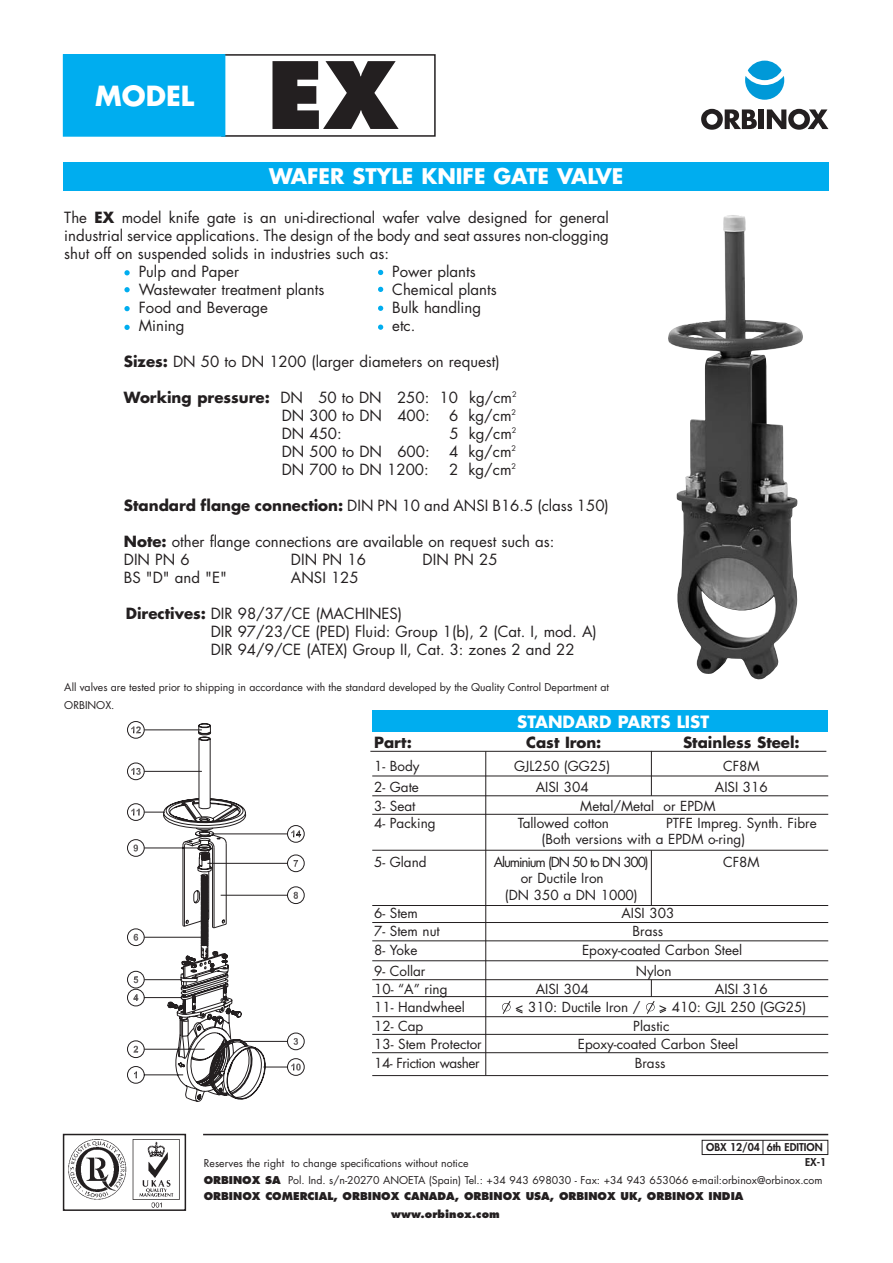
<style>
.page{position:relative;width:893px;height:1263px;background:#fff}
.page>*{position:absolute;margin:0;border:0;box-sizing:border-box;transform-origin:0 0}
.t1{font:800 90px "Futura";color:#231f20}
.t2{font:700 27px "Futura";color:#fff}
.t3{font:700 21px "Futura";color:#fff}
.t4{font:700 16.5px "Futura";color:#fff}
.t5{font:15px/18px "Futura";color:#231f20}
.t6{font:700 15px "Futura";color:#231f20}
.t7{font:13.5px/16.5px "Futura";color:#231f20}
.t8{font:13.5px "Futura";letter-spacing:-.085em;color:#231f20}
.t9{font:13.5px "Futura";letter-spacing:-.03em;color:#231f20}
.t10{font:10.5px/18px "Futura";color:#231f20}
.t11{font:800 10.5px/18.1px "Futura";color:#231f20}
.t12{font:800 10.5px/15px "Futura";color:#231f20}
.s1{font-weight:700}
.s2{font-weight:800}
</style>
<div class="page">
<div style="left:372px;top:710px;width:456px;height:22px;background:#00adef"></div>
<div style="left:221px;top:54px;width:214px;height:83px;border:2px solid #231f20"></div>
<div style="left:64px;top:55px;width:161px;height:81px;background:#00adef"></div>
<div style="left:63px;top:54px;width:162px;height:83px;border:2px solid #00adef"></div>
<div style="left:64px;top:162px;width:765px;height:29px;background:#00adef"></div>
<hr style="left:372px;top:1034px;width:456px;height:1px;background:#231f20">
<hr style="left:372px;top:1075px;width:456px;height:1px;background:#231f20">
<hr style="left:370px;top:751px;width:456px;height:1px;background:#231f20">
<hr style="left:372px;top:776px;width:456px;height:1px;background:#231f20">
<hr style="left:372px;top:795px;width:456px;height:1px;background:#231f20">
<hr style="left:372px;top:814px;width:456px;height:1px;background:#231f20">
<hr style="left:372px;top:850px;width:456px;height:1px;background:#231f20">
<hr style="left:372px;top:905px;width:456px;height:1px;background:#231f20">
<hr style="left:372px;top:940px;width:456px;height:1px;background:#231f20">
<hr style="left:372px;top:922px;width:456px;height:1px;background:#231f20">
<hr style="left:372px;top:960px;width:456px;height:1px;background:#231f20">
<hr style="left:372px;top:979px;width:456px;height:1px;background:#231f20">
<hr style="left:372px;top:1016px;width:456px;height:1px;background:#231f20">
<hr style="left:372px;top:996px;width:456px;height:1px;background:#231f20">
<hr style="left:485px;top:751px;width:1px;height:324px;background:#231f20">
<hr style="left:651px;top:751px;width:1px;height:45px;background:#231f20">
<hr style="left:651px;top:850px;width:1px;height:55px;background:#231f20">
<hr style="left:372px;top:1052px;width:456px;height:1px;background:#231f20">
<svg style="left:701px;top:109px;width:55px;height:21px"></svg>
<div style="left:759px;top:109px;width:5px;height:20px;background:#231f20"></div>
<svg style="left:766px;top:109px;width:62px;height:21px"></svg>
<div style="left:747px;top:61px;width:34px;height:19px;background:#0099d8;border-radius:50%"></div>
<svg style="left:745px;top:76px;width:39px;height:24px"></svg>
<svg style="left:124px;top:270px;width:6px;height:5px"></svg>
<svg style="left:124px;top:287px;width:6px;height:5px"></svg>
<svg style="left:124px;top:306px;width:6px;height:5px"></svg>
<svg style="left:124px;top:325px;width:6px;height:5px"></svg>
<svg style="left:378px;top:270px;width:5px;height:5px"></svg>
<svg style="left:378px;top:287px;width:5px;height:5px"></svg>
<svg style="left:378px;top:306px;width:5px;height:5px"></svg>
<svg style="left:378px;top:325px;width:5px;height:5px"></svg>
<svg style="left:502px;top:1001px;width:21px;height:13px"></svg>
<svg style="left:646px;top:980px;width:21px;height:34px"></svg>
<div style="left:127px;top:721px;width:17px;height:17px;border:1px solid #231f20;border-radius:50%"></div>
<svg style="left:127px;top:723px;width:177px;height:378px"></svg>
<img style="left:676px;top:215px;width:127px;height:465px">
<hr style="left:203px;top:1134px;width:625px;height:1px;background:#231f20">
<div style="left:701px;top:1140px;width:127px;height:15px;border:1px solid #231f20"></div>
<svg style="left:762px;top:1140px;width:1px;height:14px"></svg>
<img style="left:68px;top:1139px;width:112px;height:69px">
<div style="left:63px;top:1134px;width:123px;height:77px;border:2px solid #231f20"></div>
<h1 class="t1" style="left:267px;top:56px;width:132px">EX</h1>
<h3 class="t3" style="left:269px;top:166px;width:356px">WAFER STYLE KNIFE GATE VALVE</h3>
<p class="t5" style="left:64px;top:210px;width:546px">The <span class="s1">EX</span> model knife gate is an uni-directional wafer valve designed for general</p>
<p class="t5" style="left:64px;top:228px;width:546px">industrial service applications. The design of the body and seat assures non-clogging</p>
<p class="t5" style="left:64px;top:246px;width:326px">shut off on suspended solids in industries such as:</p>
<p class="t5" style="left:139px;top:264px;width:102px">Pulp and Paper</p>
<p class="t5" style="left:392px;top:264px;width:85px">Power plants</p>
<p class="t5" style="left:139px;top:282px;width:187px">Wastewater treatment plants</p>
<p class="t5" style="left:392px;top:282px;width:106px">Chemical plants</p>
<p class="t5" style="left:139px;top:300px;width:131px">Food and Beverage</p>
<p class="t5" style="left:392px;top:300px;width:90px">Bulk handling</p>
<p class="t5" style="left:139px;top:318px;width:47px">Mining</p>
<p class="t5" style="left:392px;top:318px;width:25px">etc.</p>
<p class="t5" style="left:124px;top:354px;width:377px"><span class="s1">Sizes:</span> DN 50 to DN 1200 (larger diameters on request)</p>
<p class="t5" style="left:282px;top:390px;width:236px;text-indent:-158px"><span class="s1">Working pressure:</span> DN 50 to DN 250: 10 kg/cm<sup>2<br></sup>DN 300 to DN 400:</p>
<h2 class="t2" style="left:95px;top:84px;width:100px">MODEL</h2>
<p class="t5" style="left:449px;top:408px;width:68px">6 kg/cm<sup>2</sup></p>
<p class="t5" style="left:282px;top:426px;width:62px">DN 450:</p>
<p class="t5" style="left:449px;top:426px;width:68px">5 kg/cm<sup>2</sup></p>
<p class="t5" style="left:282px;top:444px;width:149px">DN 500 to DN 600:</p>
<p class="t5" style="left:449px;top:444px;width:68px">4 kg/cm<sup>2</sup></p>
<p class="t5" style="left:282px;top:462px;width:148px">DN 700 to DN 1200:</p>
<p class="t5" style="left:449px;top:462px;width:68px">2 kg/cm<sup>2</sup></p>
<p class="t5" style="left:124px;top:498px;width:486px"><span class="s1">Standard flange connection:</span> DIN PN 10 and ANSI B16.5 (class 150)</p>
<p class="t5" style="left:124px;top:534px;width:432px"><span class="s1">Note:</span> other flange connections are available on request such as:<br>DIN PN 6</p>
<p class="t5" style="left:291px;top:552px;width:76px">DIN PN 16</p>
<p class="t5" style="left:422px;top:552px;width:76px">DIN PN 25</p>
<p class="t5" style="left:124px;top:570px;width:104px">BS "D" and "E"</p>
<p class="t5" style="left:291px;top:570px;width:69px">ANSI 125</p>
<p class="t5" style="left:211px;top:606px;width:387px;text-indent:-85px"><span class="s1">Directives:</span> DIR 98/37/CE (MACHINES)<br>DIR 97/23/CE (PED) Fluid: Group 1(b), 2 (Cat. I, mod. A)<br>DIR 94/9/CE (ATEX) Group II, Cat. 3: zones 2 and 22</p>
<p class="t10" style="left:64px;top:679px;width:546px">All valves are tested prior to shipping in accordance with the standard developed by the Quality Control Department at<br>ORBINOX.</p>
<p class="t4" style="left:517px;top:714px;width:193px">STANDARD PARTS LIST</p>
<p class="t6" style="left:374px;top:736px;width:39px">Part:</p>
<p class="t6" style="left:526px;top:736px;width:77px">Cast Iron:</p>
<p class="t6" style="left:683px;top:736px;width:118px">Stainless Steel:</p>
<p class="t7" style="left:374px;top:759px;width:47px">1- Body</p>
<p class="t7" style="left:514px;top:759px;width:98px">GJL250 (GG25)</p>
<p class="t7" style="left:723px;top:759px;width:38px">CF8M</p>
<p class="t7" style="left:374px;top:780px;width:46px">2- Gate</p>
<p class="t7" style="left:535px;top:780px;width:54px">AISI 304</p>
<p class="t7" style="left:715px;top:780px;width:54px">AISI 316</p>
<p class="t7" style="left:374px;top:799px;width:43px">3- Seat</p>
<p class="t7" style="left:580px;top:799px;width:137px">Metal/Metal or EPDM</p>
<p class="t7" style="left:374px;top:816px;width:63px">4- Packing</p>
<p class="t7" style="left:517px;top:816px;width:93px">Tallowed cotton</p>
<p class="t7" style="left:541px;top:816px;width:277px;text-indent:124px">PTFE Impreg. Synth. Fibre (Both versions with a EPDM o-ring)</p>
<p class="t7" style="left:374px;top:855px;width:54px">5- Gland</p>
<p class="t8" style="left:494px;top:856px;width:156px">Aluminium (DN 50 to DN 300)</p>
<p class="t7" style="left:723px;top:855px;width:38px">CF8M</p>
<p class="t7" style="left:505px;top:871px;width:134px;text-indent:16px">or Ductile Iron<br>(DN 350 a DN 1000)</p>
<p class="t7" style="left:374px;top:906px;width:45px">6- Stem</p>
<p class="t7" style="left:621px;top:906px;width:54px">AISI 303</p>
<p class="t7" style="left:374px;top:924px;width:67px">7- Stem nut</p>
<p class="t7" style="left:632px;top:924px;width:32px">Brass</p>
<p class="t7" style="left:374px;top:943px;width:45px">8- Yoke</p>
<p class="t7" style="left:582px;top:943px;width:162px">Epoxy-coated Carbon Steel</p>
<p class="t7" style="left:374px;top:964px;width:53px">9- Collar</p>
<p class="t7" style="left:635px;top:964px;width:37px">Nylon</p>
<p class="t7" style="left:374px;top:982px;width:75px">10- “A” ring</p>
<p class="t7" style="left:535px;top:982px;width:54px">AISI 304</p>
<p class="t7" style="left:715px;top:982px;width:54px">AISI 316</p>
<p class="t7" style="left:374px;top:1000px;width:92px">11- Handwheel</p>
<p class="t7" style="left:515px;top:1000px;width:127px">&lt; 310: Ductile Iron /</p>
<p class="t7" style="left:658px;top:1000px;width:149px">&gt; 410: GJL 250 (GG25)</p>
<p class="t7" style="left:374px;top:1019px;width:51px">12- Cap</p>
<p class="t7" style="left:633px;top:1019px;width:38px">Plastic</p>
<p class="t7" style="left:374px;top:1037px;width:109px">13- Stem Protector</p>
<p class="t7" style="left:578px;top:1037px;width:162px">Epoxy-coated Carbon Steel</p>
<p class="t9" style="left:374px;top:1057px;width:107px">14- Friction washer</p>
<p class="t7" style="left:634px;top:1056px;width:32px">Brass</p>
<p class="t12" style="left:805px;top:1141px;width:23px;text-indent:-99px">OBX 12/04 6th EDITION<br>EX-1</p>
<p class="t11" style="left:391px;top:1188px;width:354px;text-indent:-187px">ORBINOX COMERCIAL, ORBINOX CANADA, ORBINOX USA, ORBINOX UK, ORBINOX INDIA www.orbinox.com</p>
<p class="t10" style="left:204px;top:1156px;width:620px;line-height:16.5px">Reserves the right to change specifications without notice<br><span class="s2">ORBINOX SA</span> Pol. Ind. s/n-20270 ANOETA (Spain) Tel.: +34 943 698030 - Fax: +34 943 653066 e-mail:orbinox@orbinox.com</p>
</div>
